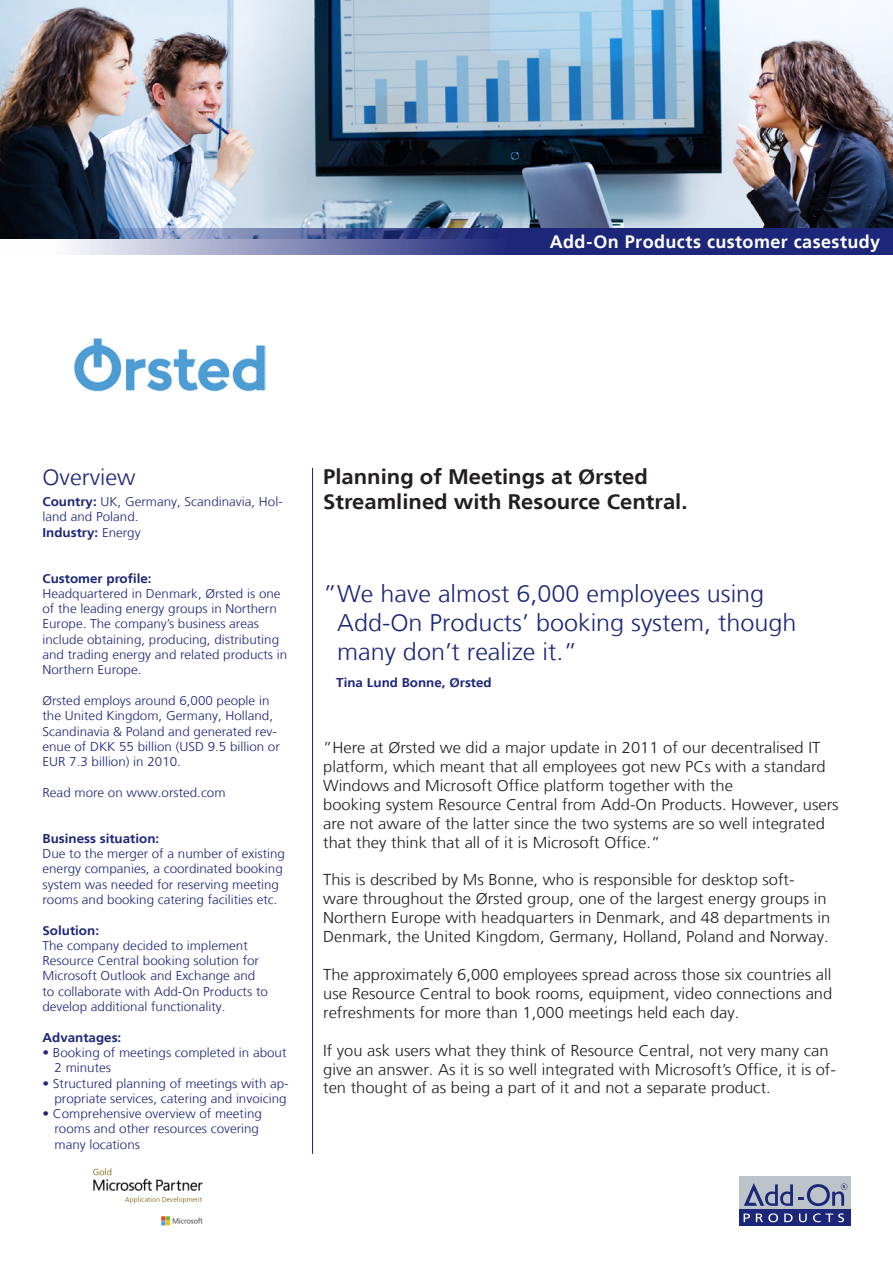
<style>
.page{position:relative;width:893px;height:1263px;background:#fff}
.page>*{position:absolute;margin:0;border:0;box-sizing:border-box;transform-origin:0 0}
.t1{font:300 24px/28.8px "Frutiger LT";color:#1d2779;scale:1.05 1}
.t2{font:300 22.5px "Frutiger LT";color:#1d2779;scale:1.05 1}
.t3{font:700 21px/25.2px "Frutiger LT";color:#231f20;scale:1.05 1}
.t4{font:700 18px "Frutiger LT";letter-spacing:.025em;color:#fff}
.t5{font:300 15.75px/18.9px "Frutiger LT";color:#231f20;scale:1.05 1}
.t6{font:300 12.75px/15.3px "Frutiger LT";color:#1d2779;scale:1.05 1}
.t7{font:700 12.75px "Frutiger LT";color:#1d2779;scale:1.05 1}
.s1{font-weight:700}
.s2{font-weight:300}
</style>
<div class="page">
<hr style="left:312px;top:468px;width:1px;height:686px;background:#1d2779">
<div style="left:739px;top:1177px;width:112px;height:49px;background:#bcc4c9"></div>
<div style="left:739px;top:1210px;width:112px;height:16px;background:#1d2779"></div>
<svg style="left:744px;top:1213px;width:6px;height:9px"></svg>
<svg style="left:756px;top:1213px;width:22px;height:9px"></svg>
<svg style="left:784px;top:1213px;width:9px;height:9px"></svg>
<svg style="left:799px;top:1213px;width:8px;height:9px"></svg>
<svg style="left:813px;top:1213px;width:31px;height:9px"></svg>
<svg style="left:744px;top:1183px;width:103px;height:23px"></svg>
<img style="left:74px;top:338px;width:191px;height:53px">
<img style="left:0;top:0;width:893px;height:228px">
<svg style="left:0;top:228px;width:893px;height:27px;background:#505993"></svg>
<img style="left:93px;top:1168px;width:110px;height:58px">
<h3 class="t4" style="left:550px;top:232px;width:332px">Add-On Products customer casestudy</h3>
<p class="t2" style="left:43px;top:464px;width:90px">Overview</p>
<p class="t3" style="left:323px;top:464px;width:349px">Planning of Meetings at Ørsted<br>Streamlined with Resource Central.</p>
<p class="t6" style="left:43px;top:494px;width:230px"><span class="s1">Country:</span> UK, Germany, Scandinavia, Hol&shy;land and Poland.</p>
<p class="t7" style="left:43px;top:525px;width:95px">Industry: <span class="s2">Energy</span></p>
<p class="t7" style="left:43px;top:571px;width:105px">Customer profile:</p>
<p class="t6" style="left:43px;top:586px;width:235px">Headquartered in Denmark, Ørsted is one of the leading energy groups in Northern Europe. The company’s business areas include obtaining, producing, distributing and trading energy and related products in Northern Europe.</p>
<p class="t6" style="left:43px;top:693px;width:228px">Ørsted employs around 6,000 people in the United Kingdom, Germany, Holland, Scandinavia &amp; Poland and generated rev&shy;enue of DKK 55 billion (USD 9.5 billion or EUR 7.3 billion) in 2010.</p>
<p class="t6" style="left:43px;top:785px;width:176px">Read more on www.orsted.com</p>
<p class="t7" style="left:43px;top:831px;width:113px">Business situation:</p>
<p class="t6" style="left:43px;top:846px;width:232px">Due to the merger of a number of existing energy companies, a coordinated booking system was needed for reserving meeting rooms and booking catering facilities etc.</p>
<p class="t7" style="left:43px;top:922px;width:55px">Solution:</p>
<p class="t6" style="left:43px;top:938px;width:216px">The company decided to implement Resource Central booking solution for Microsoft Outlook and Exchange and to collaborate with Add-On Products to develop additional functionality.</p>
<p class="t7" style="left:43px;top:1030px;width:77px">Advantages:</p>
<p class="t6" style="left:55px;top:1045px;width:222px;text-indent:-12px">• Booking of meetings completed in about<br>2 minutes</p>
<p class="t6" style="left:43px;top:1076px;width:236px;text-align:right">• Structured planning of meetings with ap&shy;propriate services, catering and invoicing</p>
<p class="t6" style="left:55px;top:1106px;width:199px;text-indent:-12px">• Comprehensive overview of meeting rooms and other resources covering many locations</p>
<p class="t1" style="left:337px;top:580px;width:439px;text-indent:-14px">”We have almost 6,000 employees using<br>Add-On Products’ booking system, though many don’t realize it.”</p>
<p class="t7" style="left:336px;top:675px;width:150px">Tina Lund Bonne, Ørsted</p>
<p class="t5" style="left:323px;top:738px;width:492px">”Here at Ørsted we did a major update in 2011 of our decentralised IT platform, which meant that all employees got new PCs with a standard Windows and Microsoft Office platform together with the<br>booking system Resource Central from Add-On Products. However, users are not aware of the latter since the two systems are so well integrated that they think that all of it is Microsoft Office.”</p>
<p class="t5" style="left:323px;top:871px;width:485px">This is described by Ms Bonne, who is responsible for desktop soft&shy;ware throughout the Ørsted group, one of the largest energy groups in Northern Europe with headquarters in Denmark, and 48 departments in Denmark, the United Kingdom, Germany, Holland, Poland and Norway.</p>
<p class="t5" style="left:323px;top:965px;width:486px;text-align:justify">The approximately 6,000 employees spread across those six countries all use Resource Central to book rooms, equipment, video connections and refreshments for more than 1,000 meetings held each day.</p>
<p class="t5" style="left:323px;top:1041px;width:490px">If you ask users what they think of Resource Central, not very many can give an answer. As it is so well integrated with Microsoft’s Office, it is of&shy;ten thought of as being a part of it and not a separate product.</p>
</div>
